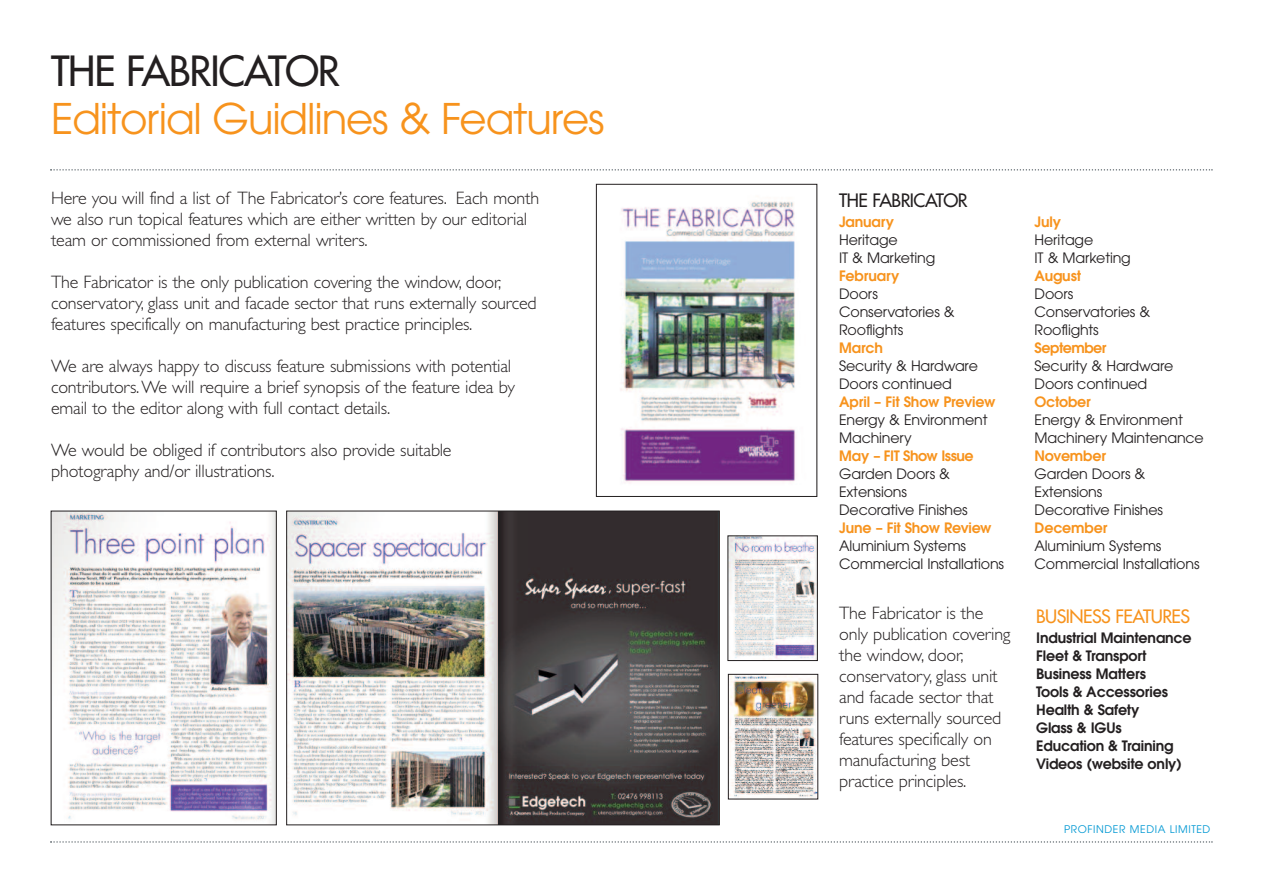
<style>
.page{position:relative;width:1263px;height:893px;background:#fff}
.page>*{position:absolute;margin:0;border:0;box-sizing:border-box;transform-origin:0 0}
.t1{font:42px "Avant Garde";letter-spacing:-.03em;color:#f7931d}
.t2{font:40.5px "Futura";letter-spacing:-.03em;color:#231f20}
.t3{font:300 18px/21px "Gill Sans";letter-spacing:-.01em;color:#231f20}
.t4{font:18px "Futura";letter-spacing:-.03em;color:#f7931d}
.t5{font:18px "Futura";letter-spacing:-.03em;color:#231f20}
.t6{font:14.25px/18px "Avant Garde";letter-spacing:-.01em;color:#231f20}
.t7{font:600 14.25px/18px "Avant Garde";letter-spacing:-.01em;color:#231f20}
.t8{font:600 14.25px "Avant Garde";letter-spacing:-.01em;color:#f7931d}
.t9{font:600 14.25px "Avant Garde";letter-spacing:-.035em;color:#f7931d}
.t10{font:10.5px "Avant Garde";letter-spacing:.055em;color:#0098d3}
</style>
<div class="page">
<svg style="left:50px;top:169px;width:1163px;height:2px"></svg>
<svg style="left:50px;top:841px;width:1163px;height:2px"></svg>
<img style="left:53px;top:513px;width:221px;height:310px">
<img style="left:730px;top:538px;width:85px;height:121px">
<img style="left:730px;top:676px;width:86px;height:121px">
<div style="left:728px;top:674px;width:90px;height:125px;border:1px solid #231f20"></div>
<img style="left:289px;top:513px;width:428px;height:310px">
<div style="left:287px;top:511px;width:432px;height:314px;border:1px solid #231f20"></div>
<img style="left:620px;top:201px;width:176px;height:282px">
<div style="left:596px;top:184px;width:221px;height:313px;border:1px solid #231f20"></div>
<h2 class="t2" style="left:51px;top:51px;width:290px">THE FABRICATOR</h2>
<h1 class="t1" style="left:51px;top:103px;width:555px">Editorial Guidlines &amp; Features</h1>
<p class="t3" style="left:51px;top:189px;width:490px">Here you will find a list of The Fabricator’s core features. Each month we also run topical features which are either written by our editorial team or commissioned from external writers.</p>
<p class="t3" style="left:51px;top:273px;width:487px">The Fabricator is the only publication covering the window, door, conservatory, glass unit and facade sector that runs externally sourced features specifically on manufacturing best practice principles.</p>
<p class="t3" style="left:51px;top:357px;width:465px">We are always happy to discuss feature submissions with potential contributors.We will require a brief synopsis of the feature idea by email to the editor along with full contact details.</p>
<p class="t3" style="left:51px;top:441px;width:402px">We would be obliged if contributors also provide suitable photography and/or illustrations.</p>
<p class="t5" style="left:839px;top:191px;width:130px">THE FABRICATOR</p>
<p class="t8" style="left:839px;top:217px;width:56px">January</p>
<p class="t6" style="left:839px;top:232px;width:98px">Heritage<br>IT &amp; Marketing</p>
<p class="t8" style="left:839px;top:271px;width:62px">February</p>
<p class="t6" style="left:839px;top:286px;width:117px">Doors<br>Conservatories &amp;<br>Rooflights</p>
<p class="t8" style="left:839px;top:343px;width:45px">March</p>
<p class="t6" style="left:839px;top:358px;width:140px">Security &amp; Hardware<br>Doors continued</p>
<p class="t8" style="left:839px;top:397px;width:158px">April – Fit Show Preview</p>
<p class="t6" style="left:839px;top:412px;width:150px">Energy &amp; Environment<br>Machinery</p>
<p class="t9" style="left:839px;top:451px;width:136px">May – FIT Show Issue</p>
<p class="t6" style="left:839px;top:466px;width:130px">Garden Doors &amp;<br>Extensions<br>Decorative Finishes</p>
<p class="t8" style="left:839px;top:523px;width:154px">June – Fit Show Review</p>
<p class="t6" style="left:839px;top:538px;width:166px">Aluminium Systems<br>Commercial Installations</p>
<p class="t3" style="left:839px;top:604px;width:173px">The Fabricator is the only publication covering the window, door, conservatory, glass unit and facade sector that runs externally sourced features specifically on manufacturing best practice principles.</p>
<p class="t8" style="left:1034px;top:217px;width:28px">July</p>
<p class="t6" style="left:1034px;top:232px;width:98px">Heritage<br>IT &amp; Marketing</p>
<p class="t8" style="left:1034px;top:271px;width:48px">August</p>
<p class="t6" style="left:1034px;top:286px;width:117px">Doors<br>Conservatories &amp;<br>Rooflights</p>
<p class="t9" style="left:1034px;top:343px;width:73px">September</p>
<p class="t6" style="left:1034px;top:358px;width:140px">Security &amp; Hardware<br>Doors continued</p>
<p class="t8" style="left:1034px;top:397px;width:58px">October</p>
<p class="t6" style="left:1034px;top:412px;width:171px">Energy &amp; Environment<br>Machinery Maintenance</p>
<p class="t8" style="left:1034px;top:451px;width:73px">November</p>
<p class="t6" style="left:1034px;top:466px;width:130px">Garden Doors &amp;<br>Extensions<br>Decorative Finishes</p>
<p class="t8" style="left:1034px;top:523px;width:74px">December</p>
<p class="t6" style="left:1034px;top:538px;width:166px">Aluminium Systems<br>Commercial Installations</p>
<p class="t4" style="left:1036px;top:607px;width:155px">BUSINESS FEATURES</p>
<p class="t7" style="left:1036px;top:630px;width:157px">Industrial Maintenance<br>Fleet &amp; Transport<br>Business Matters<br>Tools &amp; Accessories<br>Health &amp; Safety<br>Glass &amp; IGUs<br>Education &amp; Training<br>Videos (website only)</p>
<p class="t10" style="left:1064px;top:825px;width:148px">PROFINDER MEDIA LIMITED</p>
</div>
